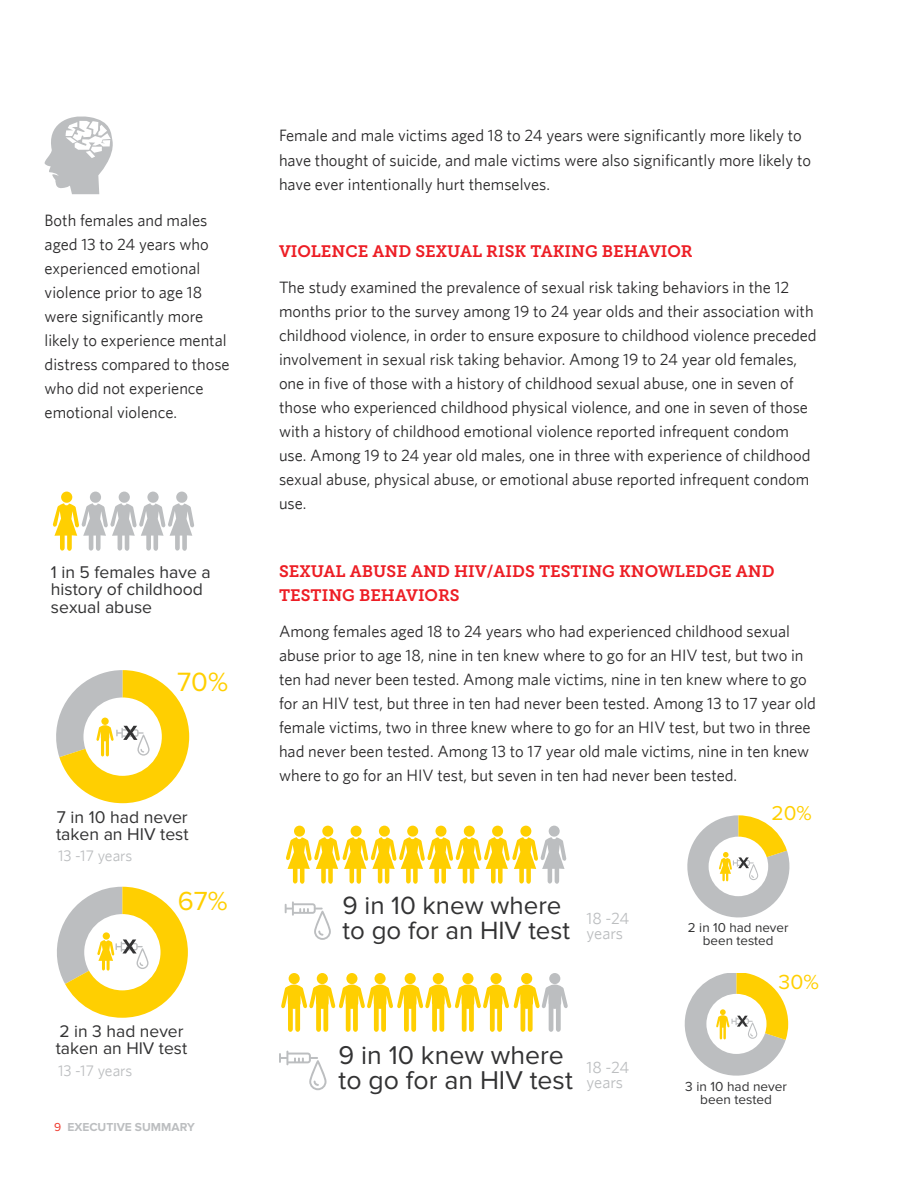
<style>
.page{position:relative;width:918px;height:1188px;background:#fff}
.page>*{position:absolute;margin:0;border:0;box-sizing:border-box;transform-origin:0 0}
.t1{font:27.45px "Proxima Nova";color:#ffcf01}
.t2{font:27.15px "Proxima Nova";color:#ffcf01}
.t3{font:26.7px/25.2px "Proxima Nova";color:#333334}
.t4{font:25.95px/24.5px "Proxima Nova";color:#333334}
.t5{font:21.15px "Proxima Nova";color:#ffcf01}
.t6{font:20.85px "Proxima Nova";color:#ffcf01}
.t7{font:17.7px/16.6px "Proxima Nova";color:#333334}
.t8{font:17.55px/17.5px "Proxima Nova";color:#333334}
.t9{font:17.4px/16.5px "Proxima Nova";color:#333334}
.t10{font:16.5px/24px "Whitney";color:#292829}
.t11{font:16.5px/24px "Museo Slab 700";color:#ed1d24}
.t12{font:16.5px/15px "Whitney";letter-spacing:-.005em;color:#bcbec0}
.t13{font:15.6px "Whitney";color:#bcbec0}
.t14{font:13.65px/12.9px "Proxima Nova";color:#333334;text-align:center}
.t15{font:13.35px/12.6px "Proxima Nova";color:#333334;text-align:center}
.t16{font:700 12px "Proxima Nova";color:#bcbec0}
.s1{font-weight:400;color:#ef382c}
</style>
<div class="page">
<svg style="left:53px;top:491px;width:141px;height:60px"></svg>
<svg style="left:44px;top:116px;width:69px;height:78px"></svg>
<svg style="left:286px;top:826px;width:280px;height:58px"></svg>
<svg style="left:285px;top:901px;width:46px;height:39px"></svg>
<svg style="left:687px;top:815px;width:103px;height:103px"></svg>
<svg style="left:279px;top:1051px;width:48px;height:39px"></svg>
<div style="left:289px;top:973px;width:11px;height:11px;background:#ffcf01;border-radius:50%"></div>
<div style="left:317px;top:973px;width:11px;height:11px;background:#ffcf01;border-radius:50%"></div>
<div style="left:346px;top:973px;width:11px;height:11px;background:#ffcf01;border-radius:50%"></div>
<div style="left:375px;top:973px;width:11px;height:11px;background:#ffcf01;border-radius:50%"></div>
<div style="left:405px;top:973px;width:11px;height:11px;background:#ffcf01;border-radius:50%"></div>
<div style="left:433px;top:973px;width:11px;height:11px;background:#ffcf01;border-radius:50%"></div>
<div style="left:462px;top:973px;width:11px;height:11px;background:#ffcf01;border-radius:50%"></div>
<div style="left:491px;top:973px;width:11px;height:11px;background:#ffcf01;border-radius:50%"></div>
<div style="left:521px;top:973px;width:11px;height:11px;background:#ffcf01;border-radius:50%"></div>
<div style="left:549px;top:973px;width:11px;height:11px;background:#bcbec0;border-radius:50%"></div>
<svg style="left:281px;top:985px;width:287px;height:47px"></svg>
<svg style="left:684px;top:973px;width:104px;height:103px"></svg>
<svg style="left:56px;top:670px;width:133px;height:133px"></svg>
<svg style="left:57px;top:887px;width:131px;height:131px"></svg>
<p class="t10" style="left:45px;top:208px;width:187px">Both females and males aged 13 to 24 years who experienced emotional violence prior to age 18 were significantly more likely to experience mental distress compared to those who did not experience emotional violence.</p>
<p class="t8" style="left:51px;top:563px;width:161px">1 in 5 females have a history of childhood sexual abuse</p>
<h1 class="t1" style="left:177px;top:667px;width:52px">70%</h1>
<p class="t7" style="left:56px;top:809px;width:134px">7 in 10 had never taken an HIV test</p>
<p class="t13" style="left:58px;top:846px;width:76px">13 -17 years</p>
<h2 class="t2" style="left:178px;top:885px;width:51px">67%</h2>
<p class="t9" style="left:56px;top:1024px;width:133px">2 in 3 had never taken an HIV test</p>
<p class="t13" style="left:58px;top:1062px;width:76px">13 -17 years</p>
<p class="t16" style="left:54px;top:1120px;width:142px"><span class="s1">9</span> EXECUTIVE SUMMARY</p>
<p class="t10" style="left:279px;top:123px;width:534px">Female and male victims aged 18 to 24 years were significantly more likely to have thought of suicide, and male victims were also significantly more likely to have ever intentionally hurt themselves.</p>
<p class="t11" style="left:279px;top:240px;width:415px">VIOLENCE AND SEXUAL RISK TAKING BEHAVIOR</p>
<p class="t10" style="left:279px;top:275px;width:539px">The study examined the prevalence of sexual risk taking behaviors in the 12 months prior to the survey among 19 to 24 year olds and their association with childhood violence, in order to ensure exposure to childhood violence preceded involvement in sexual risk taking behavior. Among 19 to 24 year old females, one in five of those with a history of childhood sexual abuse, one in seven of those who experienced childhood physical violence, and one in seven of those with a history of childhood emotional violence reported infrequent condom use. Among 19 to 24 year old males, one in three with experience of childhood sexual abuse, physical abuse, or emotional abuse reported infrequent condom use.</p>
<p class="t11" style="left:279px;top:560px;width:497px">SEXUAL ABUSE AND HIV/AIDS TESTING KNOWLEDGE AND<br>TESTING BEHAVIORS</p>
<p class="t10" style="left:279px;top:619px;width:539px">Among females aged 18 to 24 years who had experienced childhood sexual abuse prior to age 18, nine in ten knew where to go for an HIV test, but two in ten had never been tested. Among male victims, nine in ten knew where to go for an HIV test, but three in ten had never been tested. Among 13 to 17 year old female victims, two in three knew where to go for an HIV test, but two in three had never been tested. Among 13 to 17 year old male victims, nine in ten knew where to go for an HIV test, but seven in ten had never been tested.</p>
<h3 class="t4" style="left:343px;top:894px;width:229px">9 in 10 knew where to go for an HIV test</h3>
<p class="t12" style="left:587px;top:910px;width:44px">18 -24 years</p>
<h3 class="t3" style="left:339px;top:1043px;width:236px">9 in 10 knew where to go for an HIV test</h3>
<p class="t12" style="left:587px;top:1059px;width:44px">18 -24 years</p>
<p class="t6" style="left:772px;top:801px;width:42px">20%</p>
<p class="t15" style="left:688px;top:922px;width:102px">2 in 10 had never been tested</p>
<p class="t5" style="left:779px;top:970px;width:42px">30%</p>
<p class="t14" style="left:685px;top:1080px;width:103px">3 in 10 had never been tested</p>
</div>
